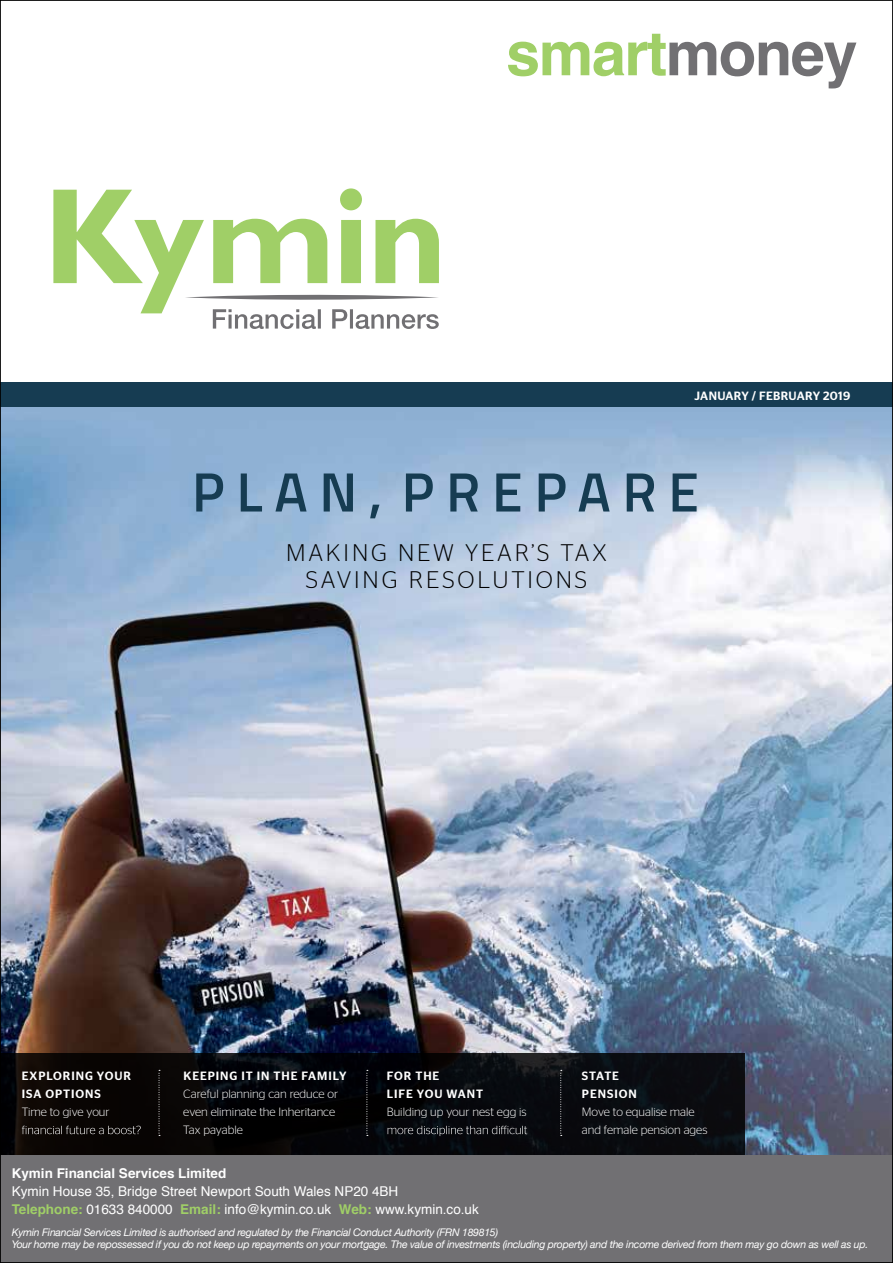
<style>
.page{position:relative;width:893px;height:1263px;background:#fff}
.page>*{position:absolute;margin:0;border:0;box-sizing:border-box;transform-origin:0 0}
.t1{font:700 61.35px "Helvetica";letter-spacing:-.025em;color:#a0cf67}
.t2{font:600 55.5px "Titillium";letter-spacing:.21em;color:#163c52}
.t3{font:300 24px/27px "Stag Sans";letter-spacing:.12em;color:#000;text-align:center}
.t4{font:13.5px/18px "Helvetica";color:#fff}
.t5{font:700 13.5px "Helvetica";color:#fff}
.t6{font:300 12px/18px "Stag Sans";color:#fff}
.t7{font:500 12px/18px "Stag Sans";letter-spacing:.075em;color:#fff}
.t8{font:500 12px "Stag Sans";letter-spacing:.03em;color:#fff}
.t9{font:italic 10.5px/12px "Helvetica Neue";letter-spacing:-.025em;color:#fff}
.s1{color:#717073}
.s2{font-weight:700;color:#a0cf67}
</style>
<div class="page">
<img style="left:2px;top:407px;width:889px;height:748px">
<svg style="left:2px;top:1053px;width:743px;height:102px;background:#07070a"></svg>
<div style="left:0;top:383px;width:893px;height:24px;background:#163c52"></div>
<svg style="left:22px;top:1126px;width:119px;height:8px"></svg>
<svg style="left:388px;top:1126px;width:139px;height:10px"></svg>
<svg style="left:159px;top:1070px;width:1px;height:66px"></svg>
<svg style="left:367px;top:1070px;width:1px;height:66px"></svg>
<svg style="left:560px;top:1070px;width:2px;height:66px"></svg>
<div style="left:0;top:1155px;width:893px;height:108px;background:#717073"></div>
<svg style="left:53px;top:188px;width:386px;height:141px"></svg>
<h1 class="t1" style="left:506px;top:4px;width:353px">smart<span class="s1">money</span></h1>
<p class="t8" style="left:694px;top:389px;width:157px">JANUARY / FEBRUARY 2019</p>
<h2 class="t2" style="left:192px;top:450px;width:508px">PLAN, PREPARE</h2>
<h3 class="t3" style="left:286px;top:539px;width:322px">MAKING NEW YEAR’S TAX<br>SAVING RESOLUTIONS</h3>
<p class="t7" style="left:22px;top:1067px;width:111px">EXPLORING YOUR<br>ISA OPTIONS</p>
<p class="t6" style="left:22px;top:1103px;width:89px">Time to give your</p>
<p class="t7" style="left:183px;top:1067px;width:165px">KEEPING IT IN THE FAMILY</p>
<p class="t6" style="left:183px;top:1085px;width:157px">Careful planning can reduce or even eliminate the Inheritance<br>Tax payable</p>
<p class="t7" style="left:387px;top:1067px;width:98px">FOR THE<br>LIFE YOU WANT</p>
<p class="t6" style="left:387px;top:1103px;width:141px">Building up your nest egg is</p>
<p class="t7" style="left:582px;top:1067px;width:56px">STATE<br>PENSION</p>
<p class="t6" style="left:582px;top:1103px;width:127px">Move to equalise male and female pension ages</p>
<p class="t5" style="left:12px;top:1162px;width:216px">Kymin Financial Services Limited</p>
<p class="t4" style="left:12px;top:1183px;width:469px">Kymin House 35, Bridge Street Newport South Wales NP20 4BH<br><span class="s2">Telephone:</span> 01633 840000 <span class="s2">Email:</span> info@kymin.co.uk <span class="s2">Web:</span> www.kymin.co.uk</p>
<p class="t9" style="left:12px;top:1227px;width:858px">Kymin Financial Services Limited is authorised and regulated by the Financial Conduct Authority (FRN 189815)<br>Your home may be repossessed if you do not keep up repayments on your mortgage. The value of investments (including property) and the income derived from them may go down as well as up.</p>
</div>
